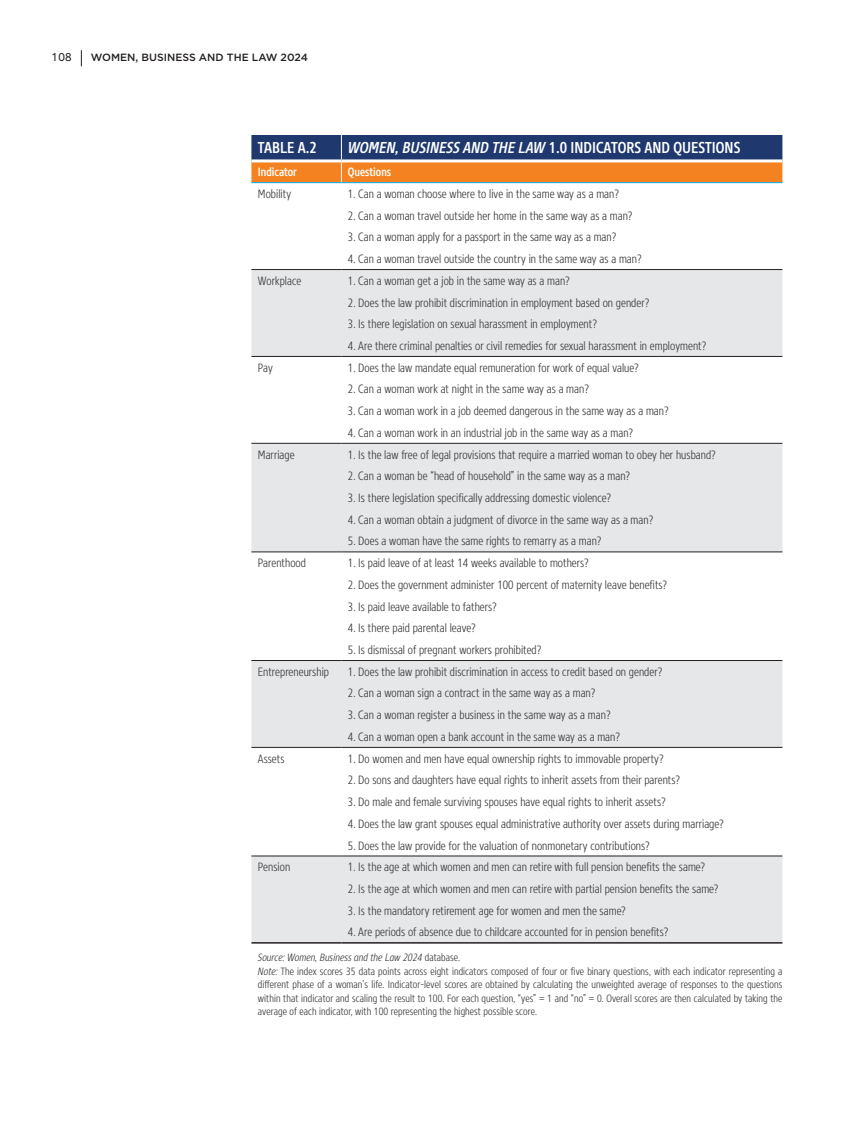
<style>
.page{position:relative;width:864px;height:1134px;background:#fff}
.page>*{position:absolute;margin:0;border:0;box-sizing:border-box;transform-origin:0 0}
.t1{font:500 15.75px "Core Sans N57 Cn";color:#fff}
.t2{font:300 12px "Core Sans N37 Cn";letter-spacing:.005em;color:#3e3e3f}
.t3{font:500 12px "Core Sans N57 Cn";color:#fff}
.t4{font:11.25px "Core Sans N45";color:#231f20}
.t5{font:300 10.5px/13.5px "Core Sans N37 Cn";letter-spacing:.01em;color:#3e3e3f}
.t6{font:500 10.5px "Gotham";color:#231f20}
.s1{font-style:italic}
</style>
<div class="page">
<svg style="left:81px;top:50px;width:1px;height:16px"></svg>
<svg style="left:251px;top:270px;width:531px;height:672px;fill:#e6e7e9"></svg>
<hr style="left:251px;top:942px;width:90px;height:2px;background:#231f20">
<hr style="left:341px;top:942px;width:441px;height:2px;background:#231f20">
<hr style="left:251px;top:269px;width:90px;height:1px;background:#231f20">
<hr style="left:341px;top:269px;width:441px;height:1px;background:#231f20">
<hr style="left:251px;top:356px;width:90px;height:1px;background:#231f20">
<hr style="left:341px;top:356px;width:441px;height:1px;background:#231f20">
<hr style="left:251px;top:443px;width:90px;height:1px;background:#231f20">
<hr style="left:341px;top:443px;width:441px;height:1px;background:#231f20">
<hr style="left:251px;top:552px;width:90px;height:1px;background:#231f20">
<hr style="left:341px;top:552px;width:441px;height:1px;background:#231f20">
<hr style="left:251px;top:660px;width:90px;height:1px;background:#231f20">
<hr style="left:341px;top:660px;width:441px;height:1px;background:#231f20">
<hr style="left:251px;top:747px;width:90px;height:1px;background:#231f20">
<hr style="left:341px;top:747px;width:441px;height:1px;background:#231f20">
<hr style="left:251px;top:856px;width:90px;height:1px;background:#231f20">
<hr style="left:341px;top:856px;width:441px;height:1px;background:#231f20">
<svg style="left:251px;top:135px;width:531px;height:47px;background:#805b4d"></svg>
<hr style="left:251px;top:159px;width:90px;height:3px;background:#fff">
<hr style="left:341px;top:159px;width:441px;height:3px;background:#fff">
<hr style="left:251px;top:182px;width:90px;height:1px;background:#00aeef">
<hr style="left:341px;top:182px;width:441px;height:1px;background:#00aeef">
<p class="t4" style="left:51px;top:50px;width:22px">108</p>
<p class="t6" style="left:91px;top:51px;width:219px">WOMEN, BUSINESS AND THE LAW 2024</p>
<h1 class="t1" style="left:258px;top:137px;width:61px">TABLE A.2</h1>
<h1 class="t1" style="left:348px;top:137px;width:394px"><span class="s1">WOMEN, BUSINESS AND THE LAW</span> 1.0 INDICATORS AND QUESTIONS</h1>
<p class="t3" style="left:258px;top:164px;width:40px">Indicator</p>
<p class="t3" style="left:348px;top:164px;width:45px">Questions</p>
<p class="t2" style="left:258px;top:186px;width:35px">Mobility</p>
<p class="t2" style="left:348px;top:186px;width:273px">1. Can a woman choose where to live in the same way as a man?</p>
<p class="t2" style="left:348px;top:208px;width:286px">2. Can a woman travel outside her home in the same way as a man?</p>
<p class="t2" style="left:348px;top:229px;width:270px">3. Can a woman apply for a passport in the same way as a man?</p>
<p class="t2" style="left:348px;top:251px;width:296px">4. Can a woman travel outside the country in the same way as a man?</p>
<p class="t2" style="left:258px;top:273px;width:45px">Workplace</p>
<p class="t2" style="left:348px;top:273px;width:224px">1. Can a woman get a job in the same way as a man?</p>
<p class="t2" style="left:348px;top:295px;width:303px">2. Does the law prohibit discrimination in employment based on gender?</p>
<p class="t2" style="left:348px;top:316px;width:251px">3. Is there legislation on sexual harassment in employment?</p>
<p class="t2" style="left:348px;top:338px;width:360px">4. Are there criminal penalties or civil remedies for sexual harassment in employment?</p>
<p class="t2" style="left:258px;top:360px;width:16px">Pay</p>
<p class="t2" style="left:348px;top:360px;width:293px">1. Does the law mandate equal remuneration for work of equal value?</p>
<p class="t2" style="left:348px;top:381px;width:243px">2. Can a woman work at night in the same way as a man?</p>
<p class="t2" style="left:348px;top:403px;width:323px">3. Can a woman work in a job deemed dangerous in the same way as a man?</p>
<p class="t2" style="left:348px;top:425px;width:287px">4. Can a woman work in an industrial job in the same way as a man?</p>
<p class="t2" style="left:258px;top:447px;width:38px">Marriage</p>
<p class="t2" style="left:348px;top:447px;width:370px">1. Is the law free of legal provisions that require a married woman to obey her husband?</p>
<p class="t2" style="left:348px;top:468px;width:284px">2. Can a woman be “head of household” in the same way as a man?</p>
<p class="t2" style="left:348px;top:490px;width:265px">3. Is there legislation specifically addressing domestic violence?</p>
<p class="t2" style="left:348px;top:512px;width:307px">4. Can a woman obtain a judgment of divorce in the same way as a man?</p>
<p class="t2" style="left:348px;top:533px;width:255px">5. Does a woman have the same rights to remarry as a man?</p>
<p class="t2" style="left:258px;top:555px;width:50px">Parenthood</p>
<p class="t2" style="left:348px;top:555px;width:243px">1. Is paid leave of at least 14 weeks available to mothers?</p>
<p class="t2" style="left:348px;top:577px;width:321px">2. Does the government administer 100 percent of maternity leave benefits?</p>
<p class="t2" style="left:348px;top:599px;width:151px">3. Is paid leave available to fathers?</p>
<p class="t2" style="left:348px;top:620px;width:130px">4. Is there paid parental leave?</p>
<p class="t2" style="left:348px;top:642px;width:195px">5. Is dismissal of pregnant workers prohibited?</p>
<p class="t2" style="left:258px;top:664px;width:73px">Entrepreneurship</p>
<p class="t2" style="left:348px;top:664px;width:316px">1. Does the law prohibit discrimination in access to credit based on gender?</p>
<p class="t2" style="left:348px;top:685px;width:249px">2. Can a woman sign a contract in the same way as a man?</p>
<p class="t2" style="left:348px;top:707px;width:265px">3. Can a woman register a business in the same way as a man?</p>
<p class="t2" style="left:348px;top:729px;width:274px">4. Can a woman open a bank account in the same way as a man?</p>
<p class="t2" style="left:258px;top:751px;width:28px">Assets</p>
<p class="t2" style="left:348px;top:751px;width:318px">1. Do women and men have equal ownership rights to immovable property?</p>
<p class="t2" style="left:348px;top:772px;width:334px">2. Do sons and daughters have equal rights to inherit assets from their parents?</p>
<p class="t2" style="left:348px;top:794px;width:320px">3. Do male and female surviving spouses have equal rights to inherit assets?</p>
<p class="t2" style="left:348px;top:816px;width:377px">4. Does the law grant spouses equal administrative authority over assets during marriage?</p>
<p class="t2" style="left:348px;top:838px;width:304px">5. Does the law provide for the valuation of nonmonetary contributions?</p>
<p class="t2" style="left:258px;top:859px;width:34px">Pension</p>
<p class="t2" style="left:348px;top:859px;width:359px">1. Is the age at which women and men can retire with full pension benefits the same?</p>
<p class="t2" style="left:348px;top:881px;width:372px">2. Is the age at which women and men can retire with partial pension benefits the same?</p>
<p class="t2" style="left:348px;top:903px;width:280px">3. Is the mandatory retirement age for women and men the same?</p>
<p class="t2" style="left:348px;top:924px;width:322px">4. Are periods of absence due to childcare accounted for in pension benefits?</p>
<p class="t5" style="left:258px;top:951px;width:526px"><span class="s1">Source: Women, Business and the Law 2024</span> database.<br><span class="s1">Note:</span> The index scores 35 data points across eight indicators composed of four or five binary questions, with each indicator representing a different phase of a woman’s life. Indicator-level scores are obtained by calculating the unweighted average of responses to the questions within that indicator and scaling the result to 100. For each question, “yes” = 1 and “no” = 0. Overall scores are then calculated by taking the average of each indicator, with 100 representing the highest possible score.</p>
</div>
